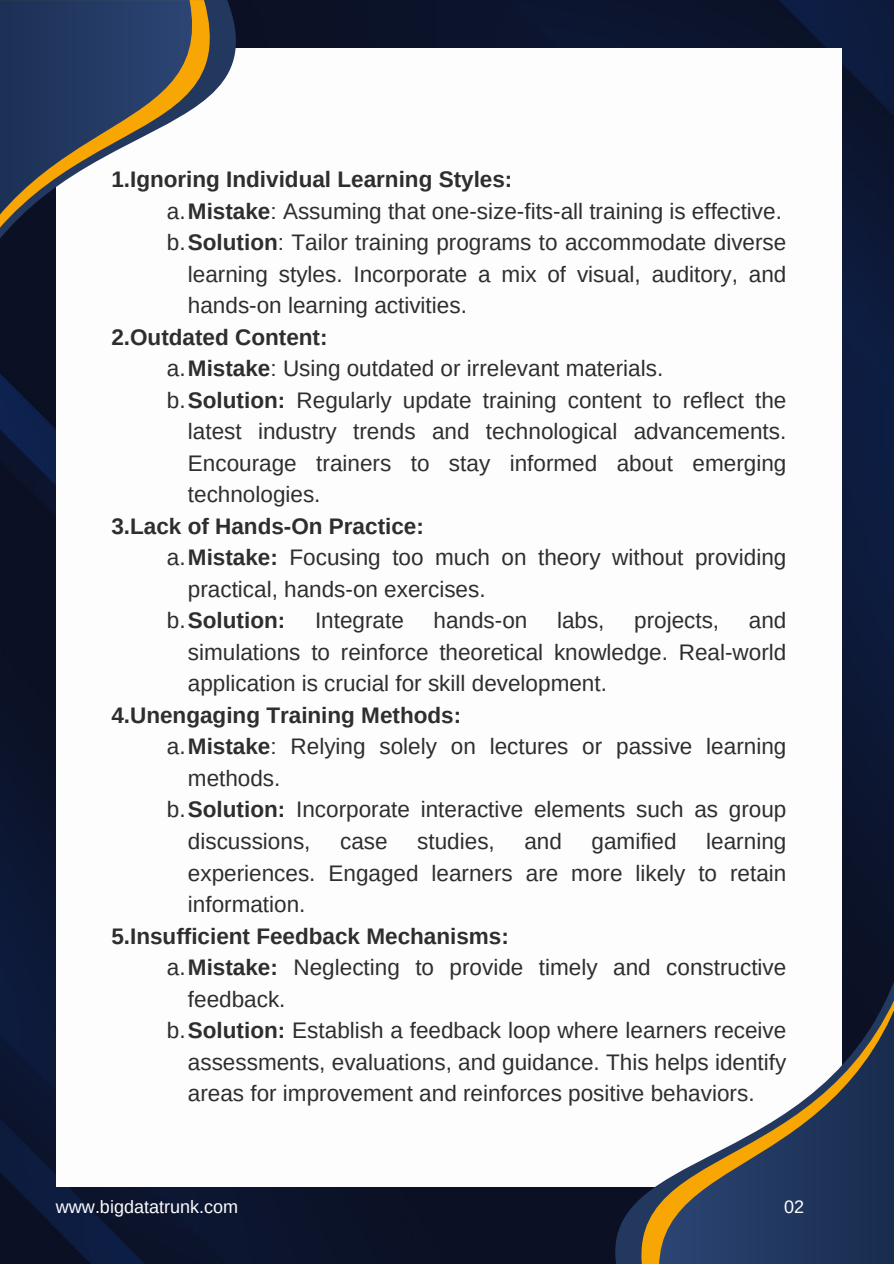
<style>
.page{position:relative;width:894px;height:1264px;background:#fff}
.page>*{position:absolute;margin:0;border:0;box-sizing:border-box;transform-origin:0 0}
.t1{font:22.5px/31.5px "Arimo";color:#2e2e2e;text-align:justify}
.t2{font:700 22.5px "Arimo";color:#2e2e2e}
.t3{font:18px "Arimo";color:#fdfdfd}
.t4{font:18px "Arimo";color:#fff}
.s1{font-weight:700}
.s2{font-weight:400}
</style>
<div class="page">
<img style="left:0;top:0;width:893px;height:1263px">
<div style="left:56px;top:48px;width:785px;height:1138px;background:#fdfdfd"></div>
<div style="left:251px;top:0;width:38px;height:48px;background:#0b1225"></div>
<svg style="left:219px;top:0;width:32px;height:87px"></svg>
<svg style="left:0;top:0;width:219px;height:363px"></svg>
<div style="left:561px;top:1186px;width:39px;height:77px;background:#0b1024"></div>
<svg style="left:600px;top:1186px;width:31px;height:77px;background:#141d36"></svg>
<svg style="left:631px;top:929px;width:262px;height:334px"></svg>
<p class="t2" style="left:111px;top:167px;width:402px">1.Ignoring Individual Learning Styles:</p>
<p class="t1" style="left:167px;top:195px;width:616px">a.<span class="s1">Mistake</span>: Assuming that one-size-fits-all training is effective.</p>
<p class="t1" style="left:167px;top:227px;width:621px">b.<span class="s1">Solution</span>: Tailor training programs to accommodate diverse</p>
<p class="t1" style="left:188px;top:258px;width:599px">learning styles. Incorporate a mix of visual, auditory, and</p>
<p class="t1" style="left:188px;top:290px;width:280px">hands-on learning activities.</p>
<p class="t2" style="left:111px;top:324px;width:218px">2.Outdated Content:</p>
<p class="t1" style="left:167px;top:353px;width:497px">a.<span class="s1">Mistake</span>: Using outdated or irrelevant materials.</p>
<p class="t1" style="left:167px;top:384px;width:620px">b.<span class="s1">Solution:</span> Regularly update training content to reflect the</p>
<p class="t1" style="left:188px;top:416px;width:599px">latest industry trends and technological advancements.</p>
<p class="t1" style="left:188px;top:447px;width:599px">Encourage trainers to stay informed about emerging</p>
<p class="t1" style="left:188px;top:479px;width:134px">technologies.</p>
<p class="t2" style="left:111px;top:513px;width:314px">3.Lack of Hands-On Practice:</p>
<p class="t1" style="left:167px;top:542px;width:620px">a.<span class="s1">Mistake:</span> Focusing too much on theory without providing</p>
<p class="t1" style="left:188px;top:573px;width:299px">practical, hands-on exercises.</p>
<p class="t2" style="left:167px;top:608px;width:120px"><span class="s2">b.</span>Solution:</p>
<p class="t1" style="left:315px;top:605px;width:90px">Integrate</p>
<p class="t1" style="left:433px;top:605px;width:95px">hands-on</p>
<p class="t1" style="left:557px;top:605px;width:49px">labs,</p>
<p class="t1" style="left:634px;top:605px;width:86px">projects,</p>
<p class="t1" style="left:188px;top:605px;width:599px;text-indent:560px">and simulations to reinforce theoretical knowledge. Real-world application is crucial for skill development.</p>
<p class="t2" style="left:111px;top:702px;width:351px">4.Unengaging Training Methods:</p>
<p class="t1" style="left:167px;top:731px;width:620px">a.<span class="s1">Mistake</span>: Relying solely on lectures or passive learning</p>
<p class="t1" style="left:188px;top:762px;width:94px">methods.</p>
<p class="t1" style="left:167px;top:794px;width:621px">b.<span class="s1">Solution:</span> Incorporate interactive elements such as group</p>
<p class="t1" style="left:188px;top:825px;width:124px">discussions,</p>
<p class="t1" style="left:340px;top:825px;width:49px">case</p>
<p class="t1" style="left:417px;top:825px;width:79px">studies,</p>
<p class="t1" style="left:524px;top:825px;width:39px">and</p>
<p class="t1" style="left:591px;top:825px;width:87px">gamified</p>
<p class="t1" style="left:188px;top:825px;width:599px;text-indent:518px">learning experiences. Engaged learners are more likely to retain information.</p>
<p class="t2" style="left:111px;top:923px;width:399px">5.Insufficient Feedback Mechanisms:</p>
<p class="t1" style="left:167px;top:951px;width:620px">a.<span class="s1">Mistake:</span> Neglecting to provide timely and constructive</p>
<p class="t1" style="left:188px;top:983px;width:99px">feedback.</p>
<p class="t1" style="left:167px;top:1014px;width:621px">b.<span class="s1">Solution:</span> Establish a feedback loop where learners receive</p>
<p class="t1" style="left:188px;top:1046px;width:599px">assessments, evaluations, and guidance. This helps identify</p>
<p class="t1" style="left:188px;top:1077px;width:568px">areas for improvement and reinforces positive behaviors.</p>
<p class="t3" style="left:56px;top:1196px;width:183px">www.bigdatatrunk.com</p>
<p class="t4" style="left:784px;top:1196px;width:22px">02</p>
</div>
